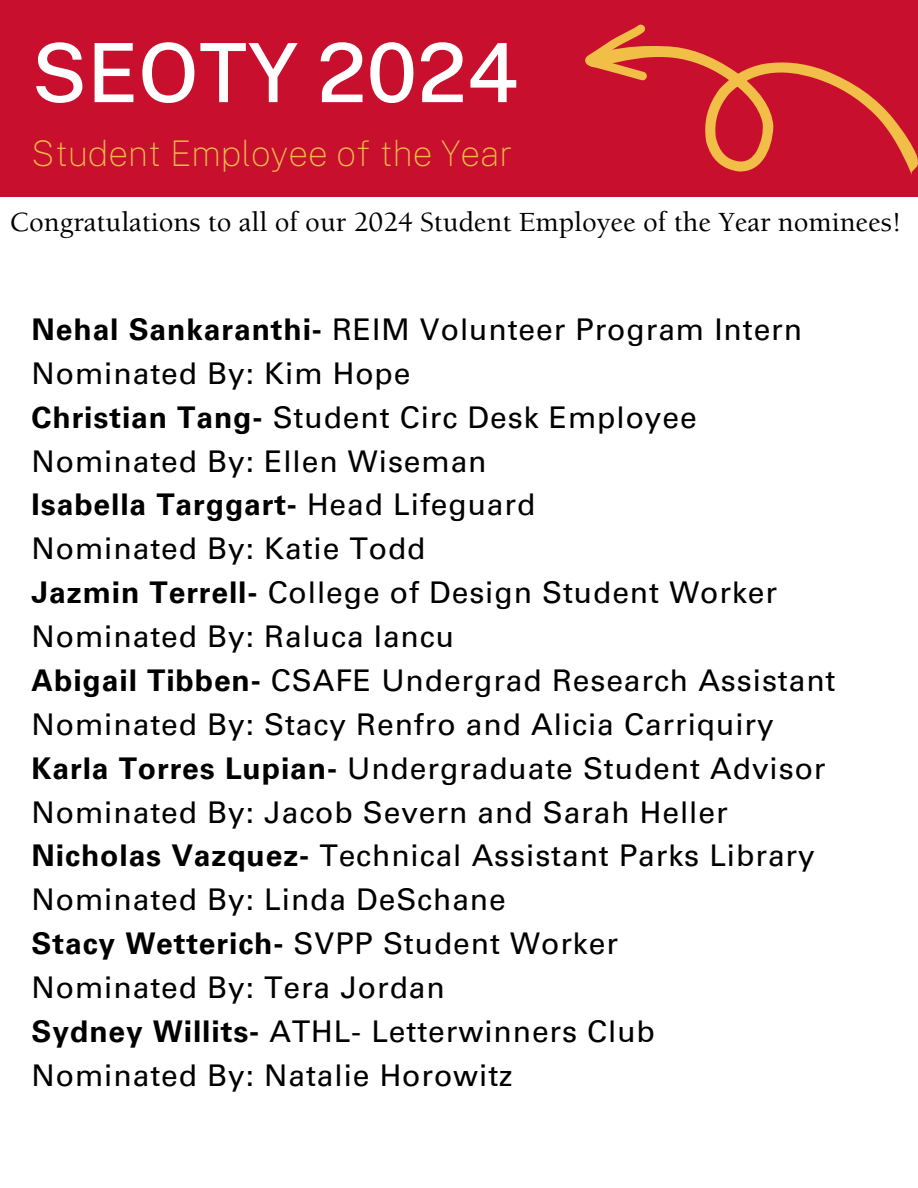
<style>
.page{position:relative;width:918px;height:1188px;background:#fff}
.page>*{position:absolute;margin:0;border:0;box-sizing:border-box;transform-origin:0 0}
.t1{font:500 81.75px "Public Sans";color:#fff}
.t2{font:100 35.25px "Public Sans";color:#f1be48}
.t3{font:30px "Univers LT Pro 55 Roman";letter-spacing:.03em;color:#000}
.t4{font:700 30px "Univers LT Pro 65";letter-spacing:.03em;color:#000}
.t5{font:500 28.5px "Berkeley Std";color:#000}
.s1{font-family:"Univers LT Pro 65";font-weight:700}
.s2{font-family:"Univers LT Pro 55 Roman";font-weight:400}
</style>
<div class="page">
<div style="left:0;top:0;width:918px;height:197px;background:#c8102e"></div>
<svg style="left:585px;top:25px;width:333px;height:150px"></svg>
<p class="t1" style="left:32px;top:24px;width:489px">SEOTY 2024</p>
<p class="t2" style="left:32px;top:133px;width:482px">Student Employee of the Year</p>
<p class="t5" style="left:10px;top:211px;width:894px">Congratulations to all of our 2024 Student Employee of the Year nominees!</p>
<h1 class="t3" style="left:32px;top:318px;width:772px"><span class="s1">Nehal Sankaranthi-</span> REIM Volunteer Program Intern</h1>
<h2 class="t3" style="left:32px;top:362px;width:380px">Nominated By: Kim Hope</h2>
<p class="t3" style="left:32px;top:406px;width:667px"><span class="s1">Christian Tang-</span> Student Circ Desk Employee</p>
<p class="t3" style="left:32px;top:450px;width:456px">Nominated By: Ellen Wiseman</p>
<p class="t4" style="left:32px;top:494px;width:505px">Isabella Targgart- <span class="s2">Head Lifeguard</span></p>
<p class="t3" style="left:32px;top:538px;width:395px">Nominated By: Katie Todd</p>
<p class="t3" style="left:32px;top:581px;width:747px"><span class="s1">Jazmin Terrell-</span> College of Design Student Worker</p>
<p class="t3" style="left:32px;top:625px;width:424px">Nominated By: Raluca Iancu</p>
<p class="t3" style="left:32px;top:669px;width:805px"><span class="s1">Abigail Tibben-</span> CSAFE Undergrad Research Assistant</p>
<p class="t3" style="left:32px;top:713px;width:744px">Nominated By: Stacy Renfro and Alicia Carriquiry</p>
<p class="t3" style="left:32px;top:757px;width:795px"><span class="s1">Karla Torres Lupian-</span> Undergraduate Student Advisor</p>
<p class="t3" style="left:32px;top:801px;width:698px">Nominated By: Jacob Severn and Sarah Heller</p>
<p class="t3" style="left:32px;top:845px;width:785px"><span class="s1">Nicholas Vazquez-</span> Technical Assistant Parks Library</p>
<p class="t3" style="left:32px;top:889px;width:476px">Nominated By: Linda DeSchane</p>
<p class="t3" style="left:32px;top:932px;width:588px"><span class="s1">Stacy Wetterich-</span> SVPP Student Worker</p>
<p class="t3" style="left:32px;top:976px;width:415px">Nominated By: Tera Jordan</p>
<p class="t3" style="left:32px;top:1020px;width:625px"><span class="s1">Sydney Willits-</span> ATHL- Letterwinners Club</p>
<p class="t3" style="left:32px;top:1064px;width:482px">Nominated By: Natalie Horowitz</p>
</div>
